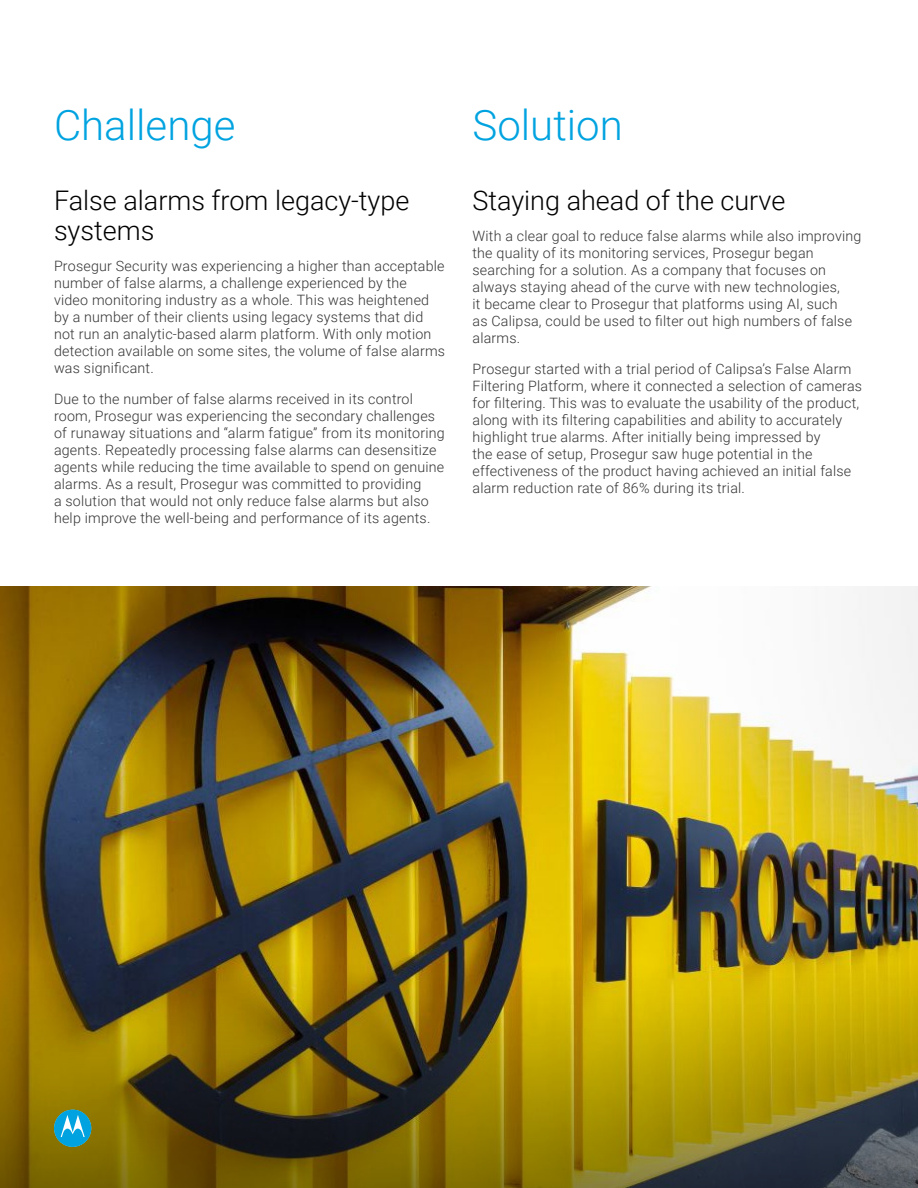
<style>
.page{position:relative;width:918px;height:1188px;background:#fff}
.page>*{position:absolute;margin:0;border:0;box-sizing:border-box;transform-origin:0 0}
.t1{font:300 42px "Roboto";color:#00a3e0}
.t2{font:300 27px/30px "Roboto";color:#000}
.t3{font:300 14.25px/17.1px "Roboto";letter-spacing:.015em;color:#343434}
</style>
<div class="page">
<img style="left:0;top:586px;width:918px;height:378px">
<svg style="left:0;top:964px;width:918px;height:224px;background:#84710f"></svg>
<svg style="left:54px;top:1110px;width:37px;height:37px"></svg>
<h1 class="t1" style="left:54px;top:95px;width:183px">Challenge</h1>
<h2 class="t2" style="left:54px;top:184px;width:357px">False alarms from legacy-type systems</h2>
<p class="t3" style="left:54px;top:256px;width:393px">Prosegur Security was experiencing a higher than acceptable number of false alarms, a challenge experienced by the<br>video monitoring industry as a whole. This was heightened by a number of their clients using legacy systems that did not run an analytic-based alarm platform. With only motion detection available on some sites, the volume of false alarms was significant.</p>
<p class="t3" style="left:54px;top:390px;width:392px">Due to the number of false alarms received in its control room, Prosegur was experiencing the secondary challenges of runaway situations and “alarm fatigue” from its monitoring agents. Repeatedly processing false alarms can desensitize agents while reducing the time available to spend on genuine alarms. As a result, Prosegur was committed to providing<br>a solution that would not only reduce false alarms but also help improve the well-being and performance of its agents.</p>
<h1 class="t1" style="left:472px;top:95px;width:152px">Solution</h1>
<h2 class="t2" style="left:472px;top:184px;width:314px">Staying ahead of the curve</h2>
<p class="t3" style="left:472px;top:226px;width:390px">With a clear goal to reduce false alarms while also improving the quality of its monitoring services, Prosegur began searching for a solution. As a company that focuses on always staying ahead of the curve with new technologies,<br>it became clear to Prosegur that platforms using AI, such<br>as Calipsa, could be used to filter out high numbers of false alarms.</p>
<p class="t3" style="left:472px;top:360px;width:391px">Prosegur started with a trial period of Calipsa’s False Alarm Filtering Platform, where it connected a selection of cameras for filtering. This was to evaluate the usability of the product, along with its filtering capabilities and ability to accurately highlight true alarms. After initially being impressed by<br>the ease of setup, Prosegur saw huge potential in the effectiveness of the product having achieved an initial false alarm reduction rate of 86% during its trial.</p>
</div>
